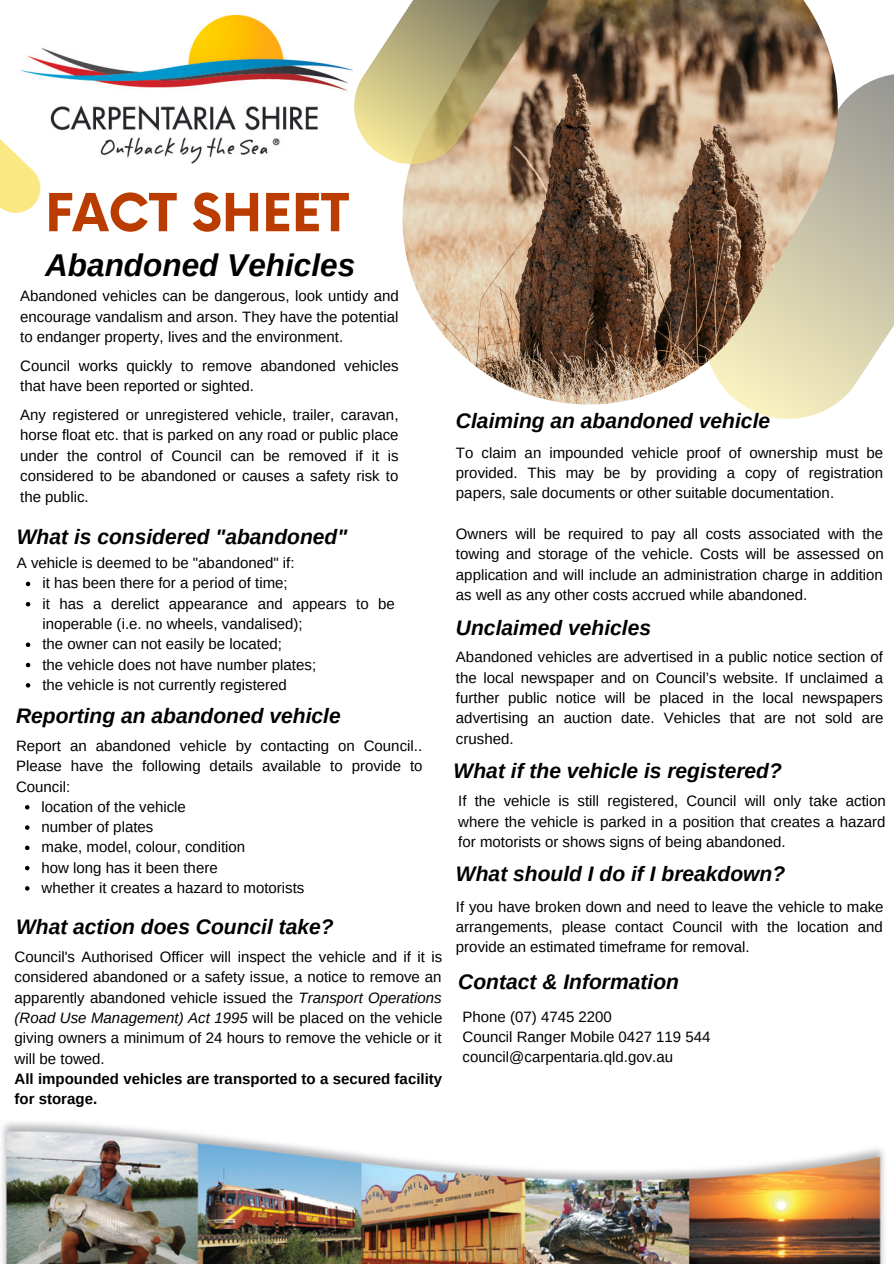
<style>
.page{position:relative;width:894px;height:1264px;background:#fff}
.page>*{position:absolute;margin:0;border:0;box-sizing:border-box;transform-origin:0 0}
.t1{font:700 51px "Now";color:#ba3c00}
.t2{font:italic 700 31.5px "Arimo";color:#000}
.t3{font:italic 700 21px "Arimo";color:#000}
.t4{font:15px/20.2px "Arimo";color:#000;text-align:justify}
.t5{font:700 15px/20.2px "Arimo";color:#000}
.s1{font-style:italic}
</style>
<div class="page">
<svg style="left:742px;top:74px;width:151px;height:345px"></svg>
<img style="left:402px;top:0;width:435px;height:404px">
<svg style="left:352px;top:0;width:221px;height:186px;background:#b3a380"></svg>
<img style="left:86px;top:16px;width:266px;height:147px">
<svg style="left:0;top:48px;width:86px;height:165px"></svg>
<img style="left:2px;top:1122px;width:883px;height:141px">
<svg style="left:26px;top:581px;width:4px;height:5px"></svg>
<svg style="left:26px;top:602px;width:4px;height:4px"></svg>
<svg style="left:26px;top:642px;width:4px;height:5px"></svg>
<svg style="left:26px;top:662px;width:4px;height:5px"></svg>
<svg style="left:26px;top:683px;width:4px;height:4px"></svg>
<svg style="left:25px;top:805px;width:5px;height:4px"></svg>
<svg style="left:25px;top:825px;width:5px;height:4px"></svg>
<svg style="left:25px;top:845px;width:5px;height:5px"></svg>
<svg style="left:25px;top:865px;width:5px;height:5px"></svg>
<svg style="left:25px;top:886px;width:5px;height:4px"></svg>
<h1 class="t1" style="left:45px;top:185px;width:305px">FACT SHEET</h1>
<h2 class="t2" style="left:45px;top:247px;width:311px">Abandoned Vehicles</h2>
<p class="t4" style="left:20px;top:285px;width:380px">Abandoned vehicles can be dangerous, look untidy and encourage vandalism and arson. They have the potential to endanger property, lives and the environment.</p>
<p class="t4" style="left:20px;top:355px;width:379px">Council works quickly to remove abandoned vehicles that have been reported or sighted.</p>
<p class="t4" style="left:20px;top:404px;width:380px">Any registered or unregistered vehicle, trailer, caravan, horse float etc. that is parked on any road or public place under the control of Council can be removed if it is considered to be abandoned or causes a safety risk to the public.</p>
<h3 class="t3" style="left:17px;top:524px;width:332px">What is considered "abandoned"</h3>
<p class="t4" style="left:17px;top:553px;width:279px">A vehicle is deemed to be "abandoned" if:</p>
<p class="t4" style="left:42px;top:573px;width:354px;text-align:left">it has been there for a period of time;<br>it has a derelict appearance and appears to be inoperable (i.e. no wheels, vandalised);<br>the owner can not easily be located;<br>the vehicle does not have number plates;<br>the vehicle is not currently registered</p>
<h3 class="t3" style="left:16px;top:703px;width:326px">Reporting an abandoned vehicle</h3>
<p class="t4" style="left:16px;top:735px;width:408px">Report an abandoned vehicle by contacting on Council..<br>Please have the following details available to provide to Council:</p>
<p class="t4" style="left:42px;top:796px;width:264px;text-align:left">location of the vehicle<br>number of plates<br>make, model, colour, condition<br>how long has it been there<br>whether it creates a hazard to motorists</p>
<h3 class="t3" style="left:16px;top:915px;width:319px">What action does Council take?</h3>
<p class="t4" style="left:15px;top:946px;width:429px">Council's Authorised Officer will inspect the vehicle and if it is considered abandoned or a safety issue, a notice to remove an apparently abandoned vehicle issued the <span class="s1">Transport Operations (Road Use Management) Act 1995</span> will be placed on the vehicle giving owners a minimum of 24 hours to remove the vehicle or it will be towed.</p>
<p class="t5" style="left:15px;top:1068px;width:429px">All impounded vehicles are transported to a secured facility for storage.</p>
<h3 class="t3" style="left:456px;top:409px;width:315px">Claiming an abandoned vehicle</h3>
<p class="t4" style="left:456px;top:442px;width:428px">To claim an impounded vehicle proof of ownership must be provided. This may be by providing a copy of registration papers, sale documents or other suitable documentation.</p>
<p class="t4" style="left:456px;top:523px;width:429px">Owners will be required to pay all costs associated with the towing and storage of the vehicle. Costs will be assessed on application and will include an administration charge in addition as well as any other costs accrued while abandoned.</p>
<h3 class="t3" style="left:456px;top:615px;width:196px">Unclaimed vehicles</h3>
<p class="t4" style="left:456px;top:647px;width:429px">Abandoned vehicles are advertised in a public notice section of the local newspaper and on Council’s website. If unclaimed a further public notice will be placed in the local newspapers advertising an auction date. Vehicles that are not sold are crushed.</p>
<h3 class="t3" style="left:453px;top:759px;width:329px">What if the vehicle is registered?</h3>
<p class="t4" style="left:458px;top:791px;width:429px">If the vehicle is still registered, Council will only take action where the vehicle is parked in a position that creates a hazard for motorists or shows signs of being abandoned.</p>
<h3 class="t3" style="left:456px;top:862px;width:331px">What should I do if I breakdown?</h3>
<p class="t4" style="left:456px;top:896px;width:429px">If you have broken down and need to leave the vehicle to make arrangements, please contact Council with the location and provide an estimated timeframe for removal.</p>
<h3 class="t3" style="left:458px;top:970px;width:222px">Contact &amp; Information</h3>
<p class="t4" style="left:462px;top:1006px;width:249px;text-align:left">Phone (07) 4745 2200<br>Council Ranger Mobile 0427 119 544 council@carpentaria.qld.gov.au</p>
</div>
